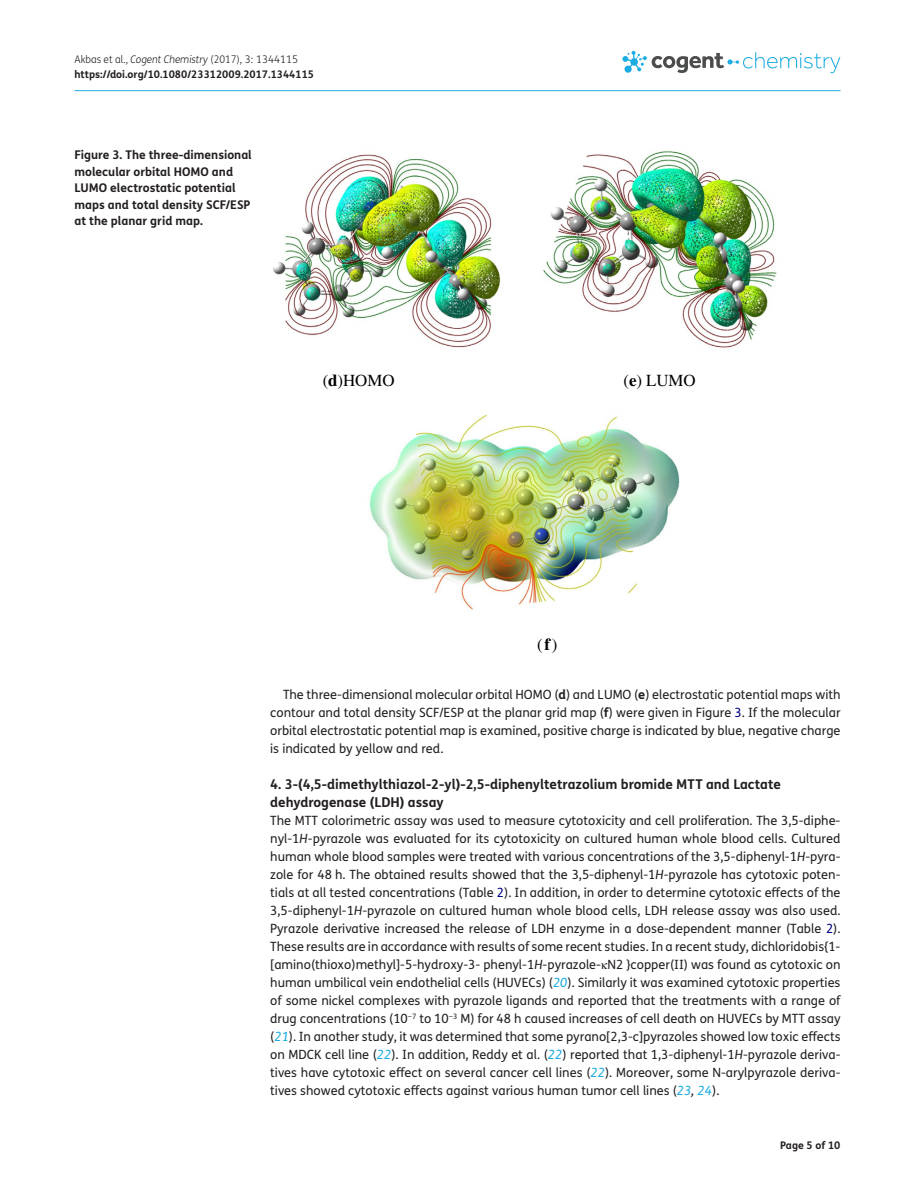
<style>
.page{position:relative;width:915px;height:1191px;background:#fff}
.page>*{position:absolute;margin:0;border:0;box-sizing:border-box;transform-origin:0 0}
.t1{font:16.8px "Times";color:#000}
.t2{font:700 13.5px/18px "FS Me Pro";color:#231f20}
.t3{font:12.75px/18px "FS Me Pro";color:#231f20;text-align:justify}
.t4{font:700 12px/16.5px "FS Me Pro";color:#231f20}
.t5{font:700 10.5px/15px "FS Me Pro";color:#231f20}
.s1{font-weight:300}
.s2{font-weight:300;font-style:italic}
.s3{font-weight:700}
.s4{color:#000080}
.s5{font-style:italic}
.s6{font-family:"STIX"}
.s7{font-style:italic;color:#1bace1}
</style>
<div class="page">
<hr style="left:74px;top:90px;width:766px;height:1px;background:#1bace1">
<svg style="left:622px;top:51px;width:218px;height:22px"></svg>
<img style="left:273px;top:154px;width:228px;height:194px">
<img style="left:543px;top:151px;width:234px;height:197px">
<img style="left:369px;top:414px;width:311px;height:196px">
<p class="t5" style="left:74px;top:51px;width:241px"><span class="s1">Akbas et al.,</span> <span class="s2">Cogent Chemistry</span> <span class="s1">(2017), 3: 1344115 </span>https://doi.org/10.1080/23312009.2017.1344115</p>
<p class="t4" style="left:74px;top:146px;width:179px">Figure 3. The three-dimensional molecular orbital HOMO and<br>LUMO electrostatic potential maps and total density SCF/ESP at the planar grid map.</p>
<h1 class="t1" style="left:322px;top:370px;width:73px">(<span class="s3">d</span>)HOMO</h1>
<h1 class="t1" style="left:623px;top:370px;width:74px">(<span class="s3">e</span>) LUMO</h1>
<h1 class="t1" style="left:537px;top:634px;width:22px">(<span class="s3">f</span>)</h1>
<p class="t3" style="left:270px;top:685px;width:571px;text-indent:13px">The three-dimensional molecular orbital HOMO (<span class="s3">d</span>) and LUMO (<span class="s3">e</span>) electrostatic potential maps with contour and total density SCF/ESP at the planar grid map (<span class="s3">f</span>) were given in Figure <span class="s4">3</span>. If the molecular orbital electrostatic potential map is examined, positive charge is indicated by blue, negative charge is indicated by yellow and red.</p>
<p class="t2" style="left:270px;top:774px;width:512px">4. 3-(4,5-dimethylthiazol-2-yl)-2,5-diphenyltetrazolium bromide MTT and Lactate dehydrogenase (LDH) assay</p>
<p class="t3" style="left:270px;top:811px;width:571px">The MTT colorimetric assay was used to measure cytotoxicity and cell proliferation. The 3,5-diphe&shy;nyl-1<span class="s5">H</span>-pyrazole was evaluated for its cytotoxicity on cultured human whole blood cells. Cultured human whole blood samples were treated with various concentrations of the 3,5-diphenyl-1<span class="s5">H</span>-pyra&shy;zole for 48 h. The obtained results showed that the 3,5-diphenyl-1<span class="s5">H</span>-pyrazole has cytotoxic poten&shy;tials at all tested concentrations (Table <span class="s4">2</span>). In addition, in order to determine cytotoxic effects of the 3,5-diphenyl-1<span class="s5">H</span>-pyrazole on cultured human whole blood cells, LDH release assay was also used.<br>Pyrazole derivative increased the release of LDH enzyme in a dose-dependent manner (Table <span class="s4">2</span>).<br>These results are in accordance with results of some recent studies. In a recent study, dichloridobis{1- [amino(thioxo)methyl]-5-hydroxy-3- phenyl-1<span class="s5">H</span>-pyrazole-<span class="s6">κ</span>N2 }copper(II) was found as cytotoxic on human umbilical vein endothelial cells (HUVECs) (<span class="s7">20</span>). Similarly it was examined cytotoxic properties of some nickel complexes with pyrazole ligands and reported that the treatments with a range of drug concentrations (10<sup>−7</sup> to 10<sup>−3</sup> M) for 48 h caused increases of cell death on HUVECs by MTT assay (<span class="s7">21</span>). In another study, it was determined that some pyrano[2,3-c]pyrazoles showed low toxic effects on MDCK cell line (<span class="s7">22</span>). In addition, Reddy et al. (<span class="s7">22</span>) reported that 1,3-diphenyl-1<span class="s5">H</span>-pyrazole deriva&shy;tives have cytotoxic effect on several cancer cell lines (<span class="s7">22</span>). Moreover, some N-arylpyrazole deriva&shy;tives showed cytotoxic effects against various human tumor cell lines (<span class="s7">23</span><span class="s5">,</span> <span class="s7">24</span>).</p>
<p class="t5" style="left:780px;top:1137px;width:62px">Page 5 of 10</p>
</div>
